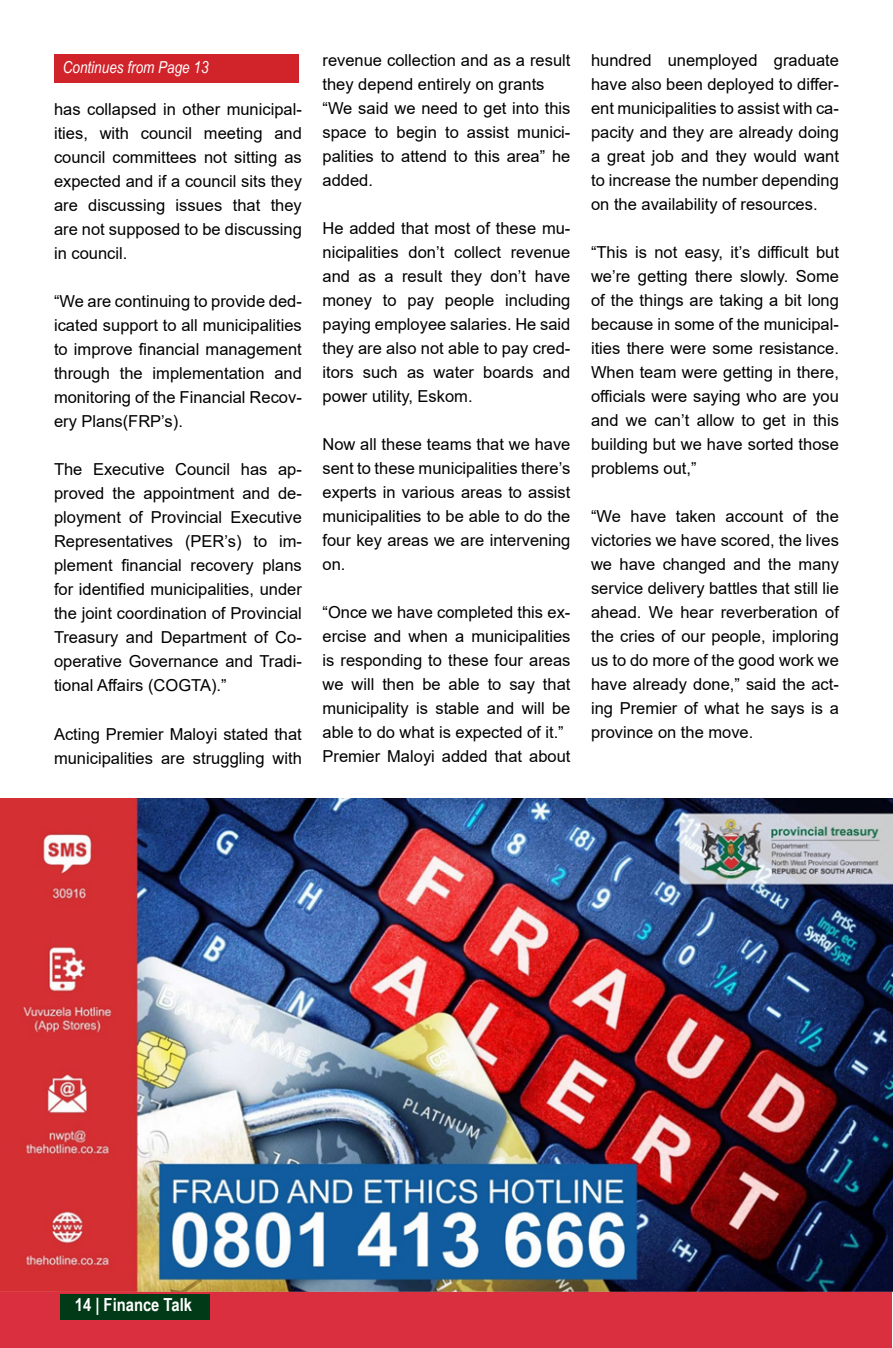
<style>
.page{position:relative;width:893px;height:1348px;background:#fff}
.page>*{position:absolute;margin:0;border:0;box-sizing:border-box;transform-origin:0 0}
.t1{font:700 18px "Arial Narrow";color:#fff}
.t2{font:16.5px/24px "Arial";color:#000;text-align:justify}
.t3{font:italic 16.5px "Arial Narrow";color:#fff}
</style>
<div class="page">
<img style="left:1px;top:798px;width:891px;height:549px">
<div style="left:54px;top:54px;width:245px;height:29px;background:#d1232a"></div>
<div style="left:60px;top:1294px;width:149px;height:25px;background:#003a16"></div>
<p class="t3" style="left:63px;top:56px;width:147px">Continues from Page 13</p>
<p class="t2" style="left:54px;top:98px;width:249px">has collapsed in other municipal&shy;ities, with council meeting and council committees not sitting as expected and if a council sits they are discussing issues that they are not supposed to be discussing in council.</p>
<p class="t2" style="left:54px;top:290px;width:249px">“We are continuing to provide ded&shy;icated support to all municipalities to improve financial management through the implementation and monitoring of the Financial Recov&shy;ery Plans(FRP’s).</p>
<p class="t2" style="left:54px;top:458px;width:249px">The Executive Council has ap&shy;proved the appointment and de&shy;ployment of Provincial Executive Representatives (PER’s) to im&shy;plement financial recovery plans for identified municipalities, under the joint coordination of Provincial Treasury and Department of Co&shy;operative Governance and Tradi&shy;tional Affairs (COGTA).”</p>
<p class="t2" style="left:54px;top:722px;width:249px">Acting Premier Maloyi stated that municipalities are struggling with</p>
<p class="t2" style="left:323px;top:48px;width:249px">revenue collection and as a result they depend entirely on grants</p>
<p class="t2" style="left:323px;top:96px;width:249px">“We said we need to get into this space to begin to assist munici&shy;palities to attend to this area” he added.</p>
<p class="t2" style="left:323px;top:216px;width:249px">He added that most of these mu&shy;nicipalities don’t collect revenue and as a result they don’t have money to pay people including paying employee salaries. He said they are also not able to pay cred&shy;itors such as water boards and power utility, Eskom.</p>
<p class="t2" style="left:323px;top:432px;width:249px">Now all these teams that we have sent to these municipalities there’s experts in various areas to assist municipalities to be able to do the four key areas we are intervening on.</p>
<p class="t2" style="left:323px;top:600px;width:249px">“Once we have completed this ex&shy;ercise and when a municipalities is responding to these four areas we will then be able to say that municipality is stable and will be able to do what is expected of it.”</p>
<p class="t2" style="left:323px;top:744px;width:249px">Premier Maloyi added that about</p>
<p class="t2" style="left:591px;top:48px;width:249px">hundred unemployed graduate have also been deployed to differ&shy;ent municipalities to assist with ca&shy;pacity and they are already doing a great job and they would want to increase the number depending on the availability of resources.</p>
<p class="t2" style="left:591px;top:240px;width:249px">“This is not easy, it’s difficult but we’re getting there slowly. Some of the things are taking a bit long because in some of the municipal&shy;ities there were some resistance.<br>When team were getting in there, officials were saying who are you and we can’t allow to get in this building but we have sorted those problems out,”</p>
<p class="t2" style="left:591px;top:504px;width:249px">“We have taken account of the victories we have scored, the lives we have changed and the many service delivery battles that still lie ahead. We hear reverberation of the cries of our people, imploring us to do more of the good work we have already done,” said the act&shy;ing Premier of what he says is a province on the move.</p>
<p class="t1" style="left:75px;top:1290px;width:119px">14 | Finance Talk</p>
</div>
